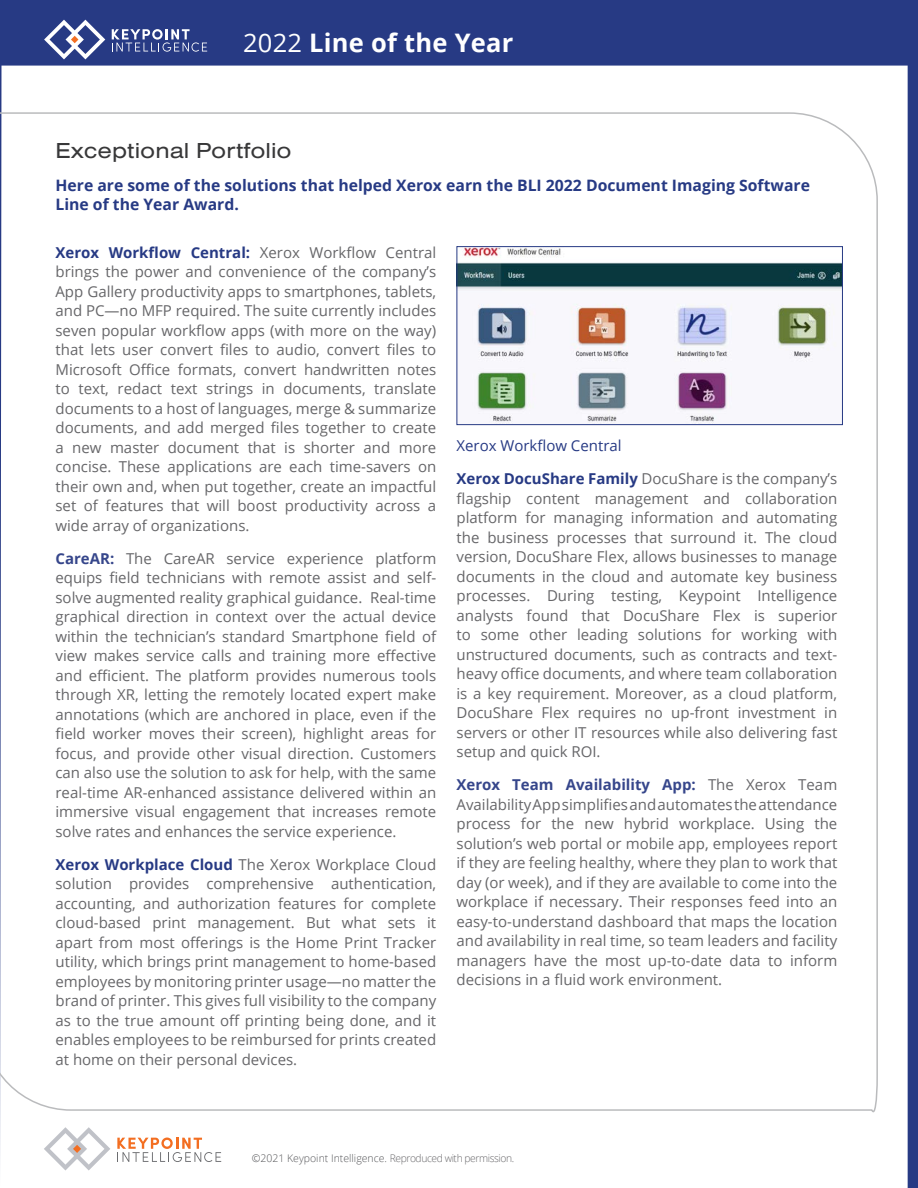
<style>
.page{position:relative;width:918px;height:1188px;background:#273a84}
.page>*{position:absolute;margin:0;border:0;box-sizing:border-box;transform-origin:0 0}
.t1{font:700 25.5px "Open Sans";letter-spacing:.01em;color:#fff}
.t2{font:22.5px "Nimbus San Ext";color:#383839}
.t3{font:700 15.75px/19.5px "Open Sans";color:#273a84}
.t4{font:15px/19.5px "Open Sans";color:#666669;text-align:justify}
.t5{font:15px "Open Sans";color:#273a84}
.t6{font:300 10.5px "Open Sans";letter-spacing:-.02em;color:#555659}
.s1{font-weight:400}
.s2{font-weight:700;color:#273a84}
.s3{font-weight:700;color:#36468b}
.s4{color:#68676a}
</style>
<div class="page">
<div style="left:0;top:66px;width:908px;height:1122px;background:#fff"></div>
<svg style="left:44px;top:20px;width:61px;height:39px"></svg>
<svg style="left:112px;top:29px;width:95px;height:23px"></svg>
<svg style="left:44px;top:1127px;width:66px;height:44px;background:#ecebec"></svg>
<svg style="left:117px;top:1138px;width:104px;height:24px;background:#efdace"></svg>
<div style="left:0;top:112px;width:879px;height:1005px;background:#fff"></div>
<img style="left:459px;top:248px;width:382px;height:175px">
<div style="left:457px;top:246px;width:386px;height:179px;border:1px solid #273a84"></div>
<h1 class="t1" style="left:243px;top:24px;width:272px"><span class="s1">2022</span> Line of the Year</h1>
<h2 class="t2" style="left:56px;top:135px;width:238px">Exceptional Portfolio</h2>
<p class="t3" style="left:56px;top:175px;width:756px">Here are some of the solutions that helped Xerox earn the BLI 2022 Document Imaging Software<br>Line of the Year Award.</p>
<p class="t4" style="left:56px;top:242px;width:382px"><span class="s2">Xerox Workflow Central:</span> Xerox Workflow Central brings the power and convenience of the company’s App Gallery productivity apps to smartphones, tablets, and PC—no MFP required. The suite currently includes seven popular workflow apps (with more on the way) that lets user convert files to audio, convert files to Microsoft Office formats, convert handwritten notes to text, redact text strings in documents, translate documents to a host of languages, merge &amp; summarize documents, and add merged files together to create a new master document that is shorter and more concise. These applications are each time-savers on their own and, when put together, create an impactful set of features that will boost productivity across a wide array of organizations.</p>
<p class="t4" style="left:56px;top:548px;width:382px"><span class="s3">CareAR:</span> The CareAR service experience platform equips field technicians with remote assist and self&shy;solve augmented reality graphical guidance. Real-time graphical direction in context over the actual device within the technician’s standard Smartphone field of view makes service calls and training more effective and efficient. The platform provides numerous tools through XR, letting the remotely located expert make annotations (which are anchored in place, even if the field worker moves their screen), highlight areas for focus, and provide other visual direction. Customers can also use the solution to ask for help, with the same real-time AR-enhanced assistance delivered within an immersive visual engagement that increases remote solve rates and enhances the service experience.</p>
<p class="t4" style="left:56px;top:854px;width:382px"><span class="s2">Xerox Workplace Cloud</span> The Xerox Workplace Cloud solution provides comprehensive authentication, accounting, and authorization features for complete cloud-based print management. But what sets it apart from most offerings is the Home Print Tracker utility, which brings print management to home-based employees by monitoring printer usage—no matter the brand of printer. This gives full visibility to the company as to the true amount off printing being done, and it enables employees to be reimbursed for prints created at home on their personal devices.</p>
<p class="t5" style="left:457px;top:436px;width:167px">Xerox Workflow Central</p>
<p class="t4" style="left:457px;top:469px;width:382px"><span class="s2">Xerox DocuShare Family</span> DocuShare is the company’s flagship content management and collaboration platform for managing information and automating the business processes that surround it. The cloud version, DocuShare Flex, allows businesses to manage documents in the cloud and automate key business processes. During testing, Keypoint Intelligence analysts found that DocuShare Flex is superior to some other leading solutions for working with unstructured documents, such as contracts and text&shy;heavy office documents, and where team collaboration is a key requirement. Moreover, as a cloud platform, DocuShare Flex requires no up-front investment in servers or other IT resources while also delivering fast setup and quick ROI.</p>
<p class="t4" style="left:457px;top:775px;width:382px"><span class="s3">Xerox Team Availability App:</span> The Xerox Team Availability App simplifies and automates the attendance process for the new hybrid workplace. Using the solution’s web portal or mobile app, employees report if they are feeling healthy, where they plan to work that day (or week), and if they are available to come into the workplace if necessary. Their responses feed into an easy-to-understand dashboard that maps the location and availability in real time, so team leaders and facility managers have the most up-to-date data to inform decisions in a fluid work environment.</p>
<p class="t6" style="left:252px;top:1151px;width:264px">©2021 Keypoint Intelligence. <span class="s4">Reproduced with permission.</span></p>
</div>
